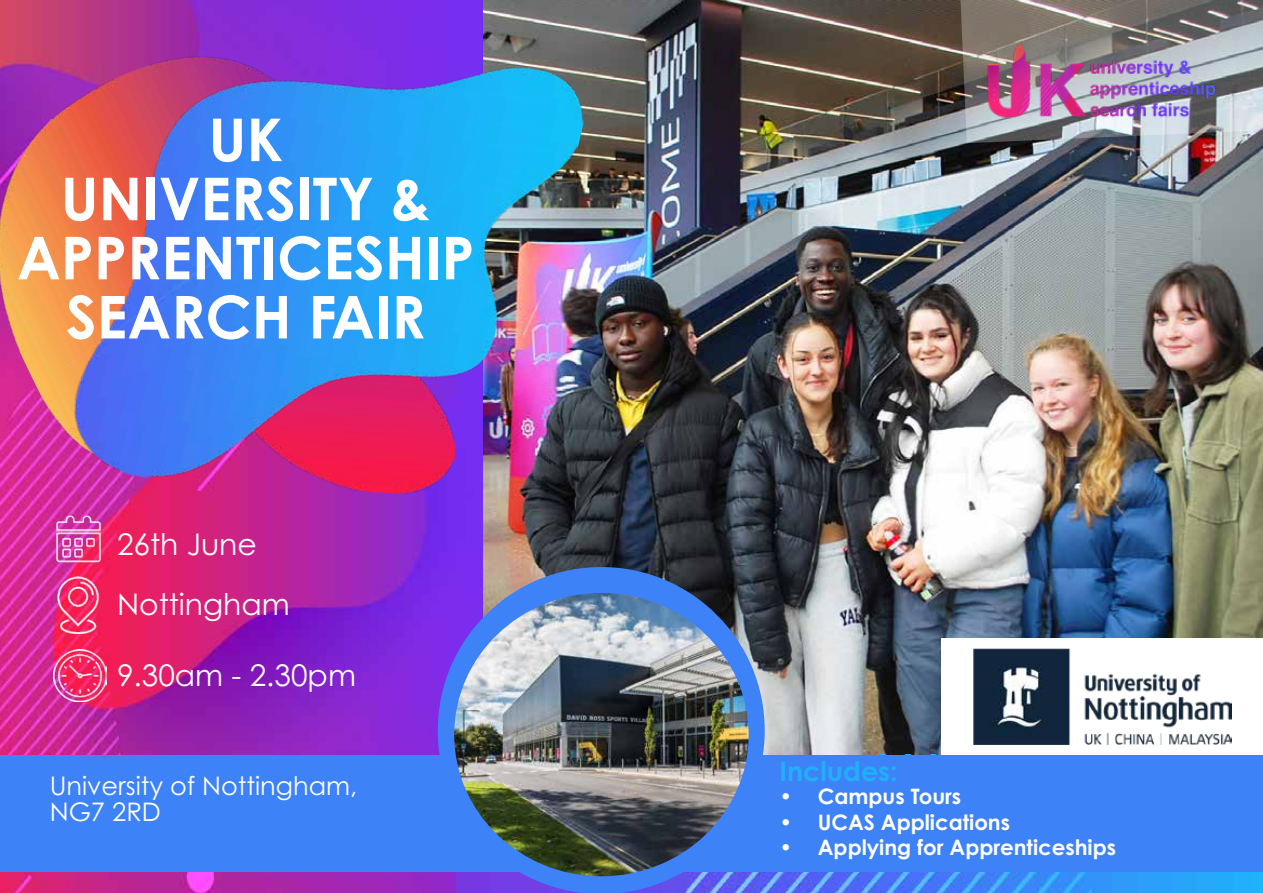
<style>
.page{position:relative;width:1263px;height:893px;background:#fff}
.page>*{position:absolute;margin:0;border:0;box-sizing:border-box;transform-origin:0 0}
.t1{font:700 59.1px/59.1px "Century Gothic Pro";color:#fff;text-align:center}
.t2{font:29.85px/60.3px "Century Gothic Pro";color:#fff}
.t3{font:700 27px "Century Gothic Pro";color:#22affa}
.t4{font:25.65px/25.7px "Century Gothic Pro";color:#fff}
.t5{font:700 21.3px "Century Gothic Pro";color:#fff}
</style>
<div class="page">
<img style="left:482px;top:0;width:781px;height:755px">
<img style="left:960px;top:0;width:303px;height:143px">
<img style="left:0;top:0;width:482px;height:893px">
<img style="left:52px;top:543px;width:52px;height:22px">
<img style="left:54px;top:649px;width:52px;height:53px">
<img style="left:50px;top:576px;width:54px;height:57px">
<img style="left:0;top:22px;width:45px;height:445px">
<img style="left:45px;top:0;width:548px;height:543px">
<img style="left:765px;top:871px;width:498px;height:22px">
<div style="left:0;top:755px;width:1263px;height:116px;background:#3e82f8"></div>
<svg style="left:438px;top:567px;width:327px;height:326px;fill:#3e82f1"></svg>
<img style="left:985px;top:0;width:249px;height:125px">
<div style="left:942px;top:638px;width:321px;height:117px;background:#fff"></div>
<img style="left:454px;top:593px;width:295px;height:283px">
<img style="left:974px;top:648px;width:257px;height:96px">
<h1 class="t1" style="left:17px;top:109px;width:459px">UK<br>UNIVERSITY &amp;<br>APPRENTICESHIP<br>SEARCH FAIR</h1>
<h2 class="t2" style="left:117px;top:513px;width:174px">26th June<br>Nottingham</h2>
<h2 class="t2" style="left:117px;top:645px;width:240px">9.30am - 2.30pm</h2>
<p class="t4" style="left:50px;top:773px;width:309px">University of Nottingham,<br>NG7 2RD</p>
<p class="t3" style="left:779px;top:754px;width:120px">Includes:</p>
<p class="t5" style="left:779px;top:783px;width:183px">• Campus Tours</p>
<p class="t5" style="left:779px;top:809px;width:232px">• UCAS Applications</p>
<p class="t5" style="left:779px;top:834px;width:338px">• Applying for Apprenticeships</p>
</div>
